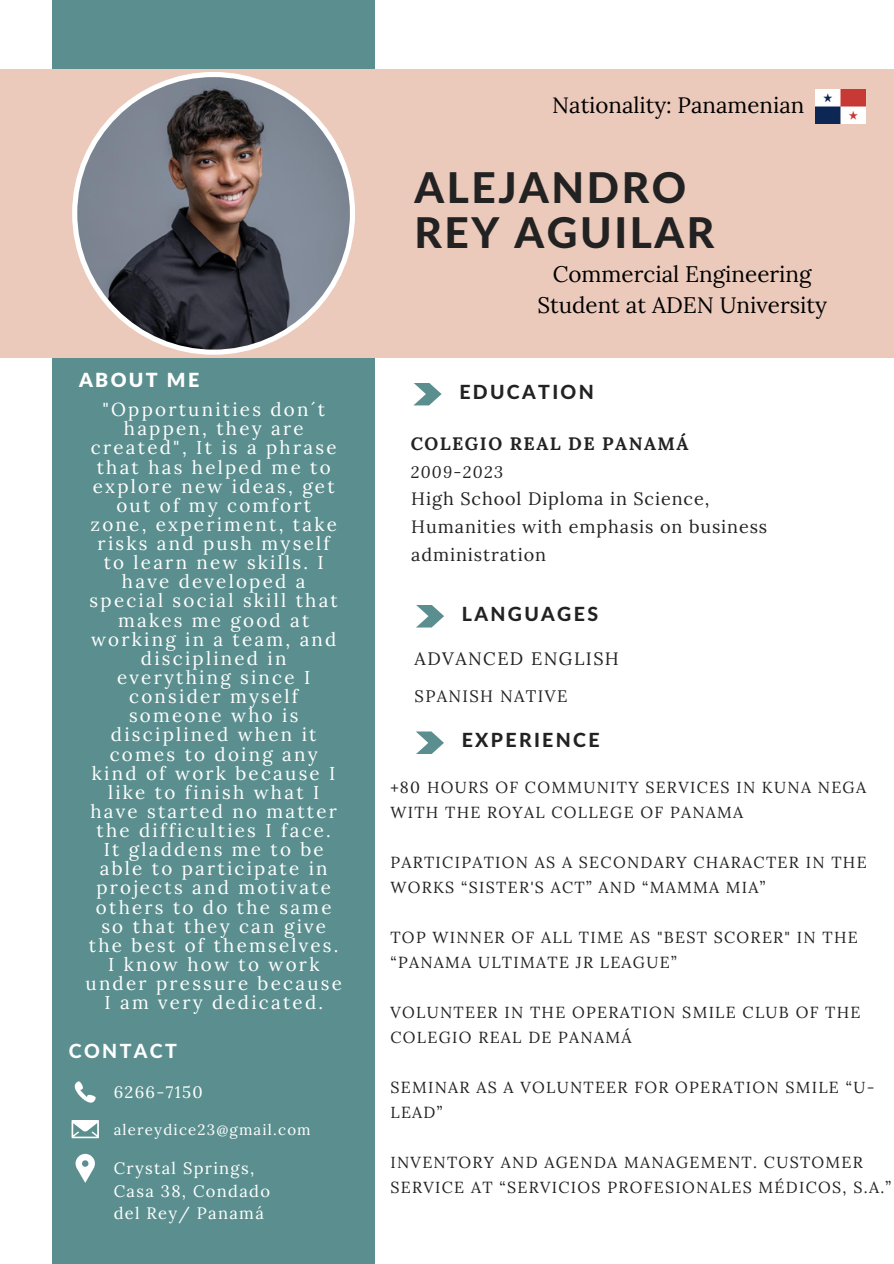
<style>
.page{position:relative;width:894px;height:1264px;background:#fff}
.page>*{position:absolute;margin:0;border:0;box-sizing:border-box;transform-origin:0 0}
.t1{font:800 42.45px/44.8px "Lato Latin";letter-spacing:.06em;color:#222}
.t2{font:22.35px/30.8px "Lora";color:#000;text-align:center}
.t3{font:22.2px "Lora";color:#000}
.t4{font:800 19.5px "Lato Latin";letter-spacing:.12em;color:#222}
.t5{font:900 19.5px "Lato Latin";letter-spacing:.12em;color:#fff}
.t6{font:800 19.5px "Lato Latin";letter-spacing:.12em;color:#fff}
.t7{font:18.75px/19.2px "Lora";letter-spacing:.12em;color:#fff;text-align:center}
.t8{font:18px/28.2px "Lora";letter-spacing:.05em;color:#222}
.t9{font:700 18px "Lora";letter-spacing:.08em;color:#222}
.t10{font:18px "Lora";letter-spacing:.08em;color:#222}
.t11{font:16.65px "Lora";letter-spacing:.08em;color:#222}
.t12{font:16.5px/22.5px "Lora";letter-spacing:.08em;color:#fff}
.t13{font:italic 16.5px "Lora";letter-spacing:.08em;color:#222}
.t14{font:16.05px/25px "Lora";letter-spacing:.08em;color:#222}
.t15{font:15px "Lora";letter-spacing:.08em;color:#fff}
</style>
<div class="page">
<div style="left:52px;top:0;width:323px;height:1263px;background:#5b8f8f"></div>
<div style="left:0;top:69px;width:893px;height:288px;background:#ebc9bb"></div>
<svg style="left:414px;top:383px;width:27px;height:22px"></svg>
<svg style="left:416px;top:605px;width:28px;height:22px"></svg>
<svg style="left:416px;top:731px;width:28px;height:23px"></svg>
<svg style="left:72px;top:72px;width:283px;height:283px"></svg>
<img style="left:815px;top:89px;width:50px;height:34px">
<svg style="left:75px;top:1081px;width:21px;height:21px"></svg>
<svg style="left:72px;top:1120px;width:26px;height:17px"></svg>
<svg style="left:75px;top:1153px;width:20px;height:29px"></svg>
<h3 class="t5" style="left:79px;top:371px;width:122px">ABOUT ME</h3>
<h6 class="t7" style="left:86px;top:399px;width:258px">"Opportunities don´t happen, they are created", It is a phrase that has helped me to explore new ideas, get out of my comfort<br>zone, experiment, take risks and push myself to learn new skills. I have developed a special social skill that makes me good at working in a team, and disciplined in everything since I consider myself someone who is disciplined when it comes to doing any kind of work because I like to finish what I have started no matter the difficulties I face.<br>It gladdens me to be able to participate in projects and motivate others to do the same so that they can give the best of themselves.<br>I know how to work under pressure because<br>I am very dedicated.</h6>
<p class="t6" style="left:69px;top:1042px;width:109px">CONTACT</p>
<p class="t12" style="left:114px;top:1080px;width:90px">6266-7150</p>
<p class="t15" style="left:114px;top:1120px;width:198px">alereydice23@gmail.com</p>
<p class="t12" style="left:114px;top:1156px;width:158px">Crystal Springs,<br>Casa 38, Condado del Rey/ Panamá</p>
<h6 class="t3" style="left:552px;top:91px;width:253px">Nationality: Panamenian</h6>
<h3 class="t1" style="left:414px;top:168px;width:301px">ALEJANDRO<br>REY AGUILAR</h3>
<h6 class="t2" style="left:537px;top:258px;width:291px">Commercial Engineering<br>Student at ADEN University</h6>
<p class="t4" style="left:459px;top:383px;width:136px">EDUCATION</p>
<p class="t9" style="left:410px;top:432px;width:279px">COLEGIO REAL DE PANAMÁ</p>
<p class="t13" style="left:410px;top:461px;width:94px">2009-2023</p>
<h2 class="t8" style="left:411px;top:484px;width:357px">High School Diploma in Science,<br>Humanities with emphasis on business administration</h2>
<p class="t4" style="left:462px;top:605px;width:138px">LANGUAGES</p>
<h1 class="t10" style="left:414px;top:646px;width:206px">ADVANCED ENGLISH</h1>
<h2 class="t11" style="left:414px;top:685px;width:154px">SPANISH NATIVE</h2>
<h3 class="t4" style="left:461px;top:731px;width:139px">EXPERIENCE</h3>
<h3 class="t14" style="left:390px;top:774px;width:477px">+80 HOURS OF COMMUNITY SERVICES IN KUNA NEGA<br>WITH THE ROYAL COLLEGE OF PANAMA</h3>
<p class="t14" style="left:390px;top:849px;width:477px">PARTICIPATION AS A SECONDARY CHARACTER IN THE<br>WORKS “SISTER'S ACT” AND “MAMMA MIA”</p>
<h5 class="t14" style="left:390px;top:924px;width:469px">TOP WINNER OF ALL TIME AS "BEST SCORER" IN THE “PANAMA ULTIMATE JR LEAGUE”</h5>
<h3 class="t14" style="left:390px;top:999px;width:471px">VOLUNTEER IN THE OPERATION SMILE CLUB OF THE<br>COLEGIO REAL DE PANAMÁ</h3>
<h4 class="t14" style="left:390px;top:1074px;width:485px">SEMINAR AS A VOLUNTEER FOR OPERATION SMILE “U-<br>LEAD”</h4>
<h6 class="t14" style="left:390px;top:1149px;width:502px">INVENTORY AND AGENDA MANAGEMENT. CUSTOMER<br>SERVICE AT “SERVICIOS PROFESIONALES MÉDICOS, S.A.”</h6>
</div>
